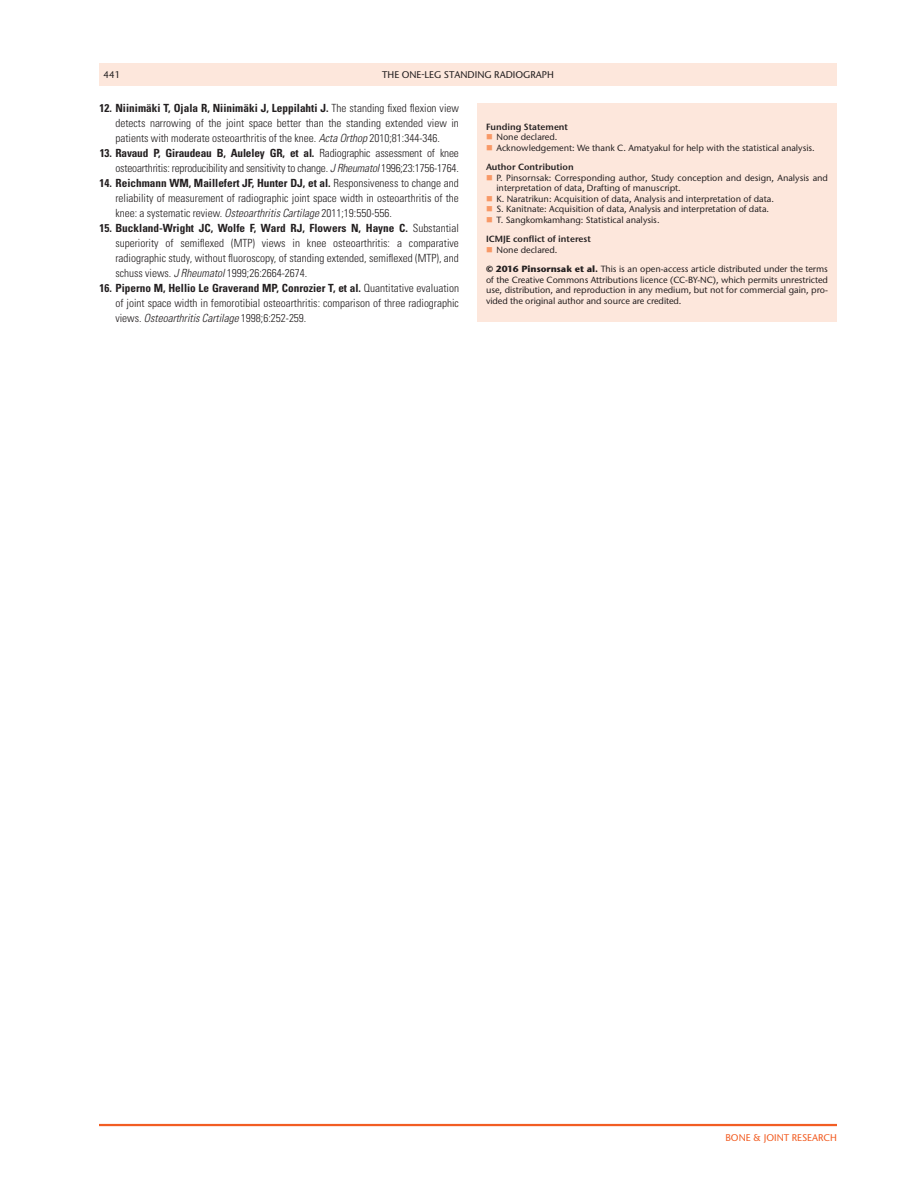
<style>
.page{position:relative;width:918px;height:1188px;background:#fff}
.page>*{position:absolute;margin:0;border:0;box-sizing:border-box;transform-origin:0 0}
.t1{font:300 condensed 11.25px/15px "Univers LT Std";color:#231f20;text-align:justify}
.t2{font:500 9.75px "Stone Sans ITC Pro";color:#231f20}
.t3{font:500 9.75px "Stone Sans ITC Pro";color:#f25d23}
.t4{font:500 9px/10.5px "Stone Sans ITC Pro";color:#231f20}
.t5{font:600 9px "Stone Sans ITC Pro";color:#231f20}
.s1{font-weight:700}
.s2{font-style:italic}
</style>
<div class="page">
<div style="left:99px;top:63px;width:738px;height:23px;background:#fde7dc"></div>
<hr style="left:99px;top:1124px;width:738px;height:2px;background:#f25d23">
<div style="left:477px;top:104px;width:360px;height:218px;background:#fde7dc"></div>
<p class="t2" style="left:104px;top:68px;width:18px">441</p>
<p class="t2" style="left:382px;top:68px;width:173px">The One-leg standing radiograph</p>
<p class="t1" style="left:115px;top:100px;width:345px;text-indent:-16px"><span class="s1">12. Niinimäki T, Ojala R, Niinimäki J, Leppilahti J.</span> The standing fixed flexion view detects narrowing of the joint space better than the standing extended view in patients with moderate osteoarthritis of the knee. <span class="s2">Acta Orthop</span> 2010;81:344-346.</p>
<p class="t1" style="left:100px;top:145px;width:361px;text-align:right"><span class="s1">13. Ravaud P, Giraudeau B, Auleley GR, et al.</span> Radiographic assessment of knee osteoarthritis: reproducibility and sensitivity to change. <span class="s2">J Rheumatol</span> 1996;23:1756-1764.</p>
<p class="t1" style="left:115px;top:175px;width:345px;text-indent:-16px"><span class="s1">14. Reichmann WM, Maillefert JF, Hunter DJ, et al.</span> Responsiveness to change and reliability of measurement of radiographic joint space width in osteoarthritis of the knee: a systematic review. <span class="s2">Osteoarthritis Cartilage</span> 2011;19:550-556.</p>
<p class="t1" style="left:115px;top:220px;width:345px;text-indent:-16px"><span class="s1">15. Buckland-Wright JC, Wolfe F, Ward RJ, Flowers N, Hayne C.</span> Substantial superiority of semiflexed (MTP) views in knee osteoarthritis: a comparative radiographic study, without fluoroscopy, of standing extended, semiflexed (MTP), and schuss views. <span class="s2">J Rheumatol</span> 1999;26:2664-2674.</p>
<p class="t1" style="left:115px;top:280px;width:345px;text-indent:-16px"><span class="s1">16. Piperno M, Hellio Le Graverand MP, Conrozier T, et al.</span> Quantitative evaluation of joint space width in femorotibial osteoarthritis: comparison of three radiographic views. <span class="s2">Osteoarthritis Cartilage</span> 1998;6:252-259.</p>
<p class="t5" style="left:486px;top:121px;width:84px">Funding Statement</p>
<p class="t4" style="left:497px;top:132px;width:320px">None declared.<br>Acknowledgement: We thank C. Amatyakul for help with the statistical analysis.</p>
<p class="t5" style="left:486px;top:161px;width:89px">Author Contribution</p>
<p class="t4" style="left:497px;top:172px;width:333px">P. Pinsornsak: Corresponding author, Study conception and design, Analysis and interpretation of data, Drafting of manuscript.<br>K. Naratrikun: Acquisition of data, Analysis and interpretation of data.<br>S. Kanitnate: Acquisition of data, Analysis and interpretation of data.<br>T. Sangkomkamhang: Statistical analysis.</p>
<p class="t5" style="left:486px;top:233px;width:106px">ICMJE conflict of interest</p>
<p class="t4" style="left:486px;top:240px;width:344px;line-height:19.5px;text-indent:11px">None declared.<br><span class="s1">© 2016 Pinsornsak et al.</span> This is an open-access article distributed under the terms</p>
<p class="t4" style="left:486px;top:274px;width:193px">of the Creative Commons Attributions licence (CC-BY-</p>
<p class="t4" style="left:486px;top:274px;width:343px;text-align:justify;text-indent:214px">NC), which permits unrestricted use, distribution, and reproduction in any medium, but not for commercial gain, pro&shy;vided the original author and source are credited.</p>
<p class="t3" style="left:725px;top:1132px;width:73px">BONE &amp; JOINT RESEAR</p>
<p class="t3" style="left:824px;top:1132px;width:13px">CH</p>
</div>
